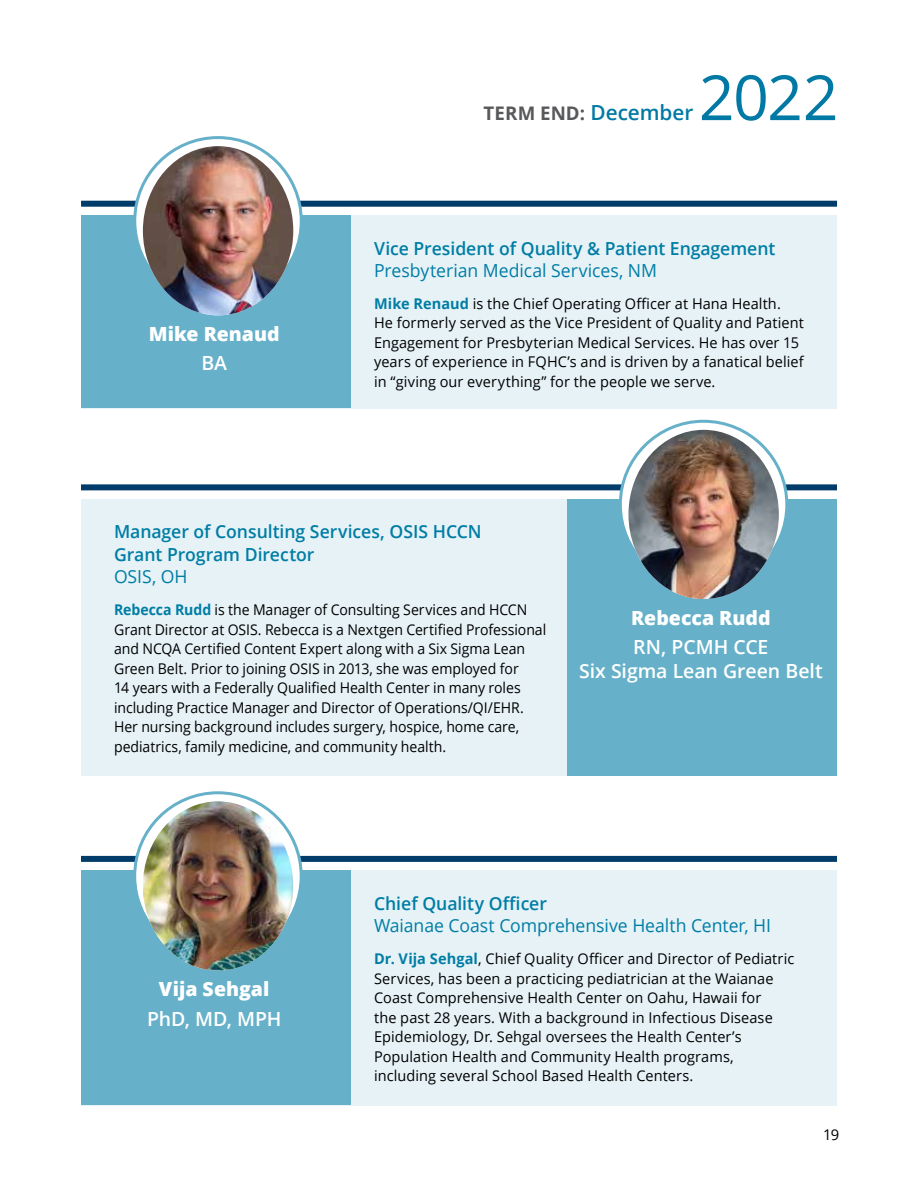
<style>
.page{position:relative;width:918px;height:1188px;background:#fff}
.page>*{position:absolute;margin:0;border:0;box-sizing:border-box;transform-origin:0 0}
.t1{font:62.4px "Open Sans";color:#007aa4}
.t2{font:600 19.5px/24px "Open Sans";letter-spacing:-.005em;color:#fff;text-align:center}
.t3{font:800 19.5px "Open Sans";color:#fff}
.t4{font:700 18.75px "Open Sans";letter-spacing:.005em;color:#58595b}
.t5{font:600 18px/22.5px "Open Sans";letter-spacing:-.005em;color:#007da5}
.t6{font:18px "Open Sans";letter-spacing:-.005em;color:#007da5}
.t7{font:14.85px/19.5px "Open Sans";letter-spacing:.005em;color:#000}
.t8{font:14.85px/19.5px "Open Sans";letter-spacing:.005em;color:#000;scale:.95 1}
.s1{font-weight:600;font-size:20.85px;color:#007aa4}
.s2{font-weight:700;color:#007da5}
</style>
<div class="page">
<div style="left:81px;top:201px;width:756px;height:6px;background:#003c6a"></div>
<div style="left:81px;top:215px;width:756px;height:193px;background:#e6f2f6"></div>
<div style="left:81px;top:215px;width:270px;height:193px;background:#66b1c9"></div>
<svg style="left:135px;top:138px;width:166px;height:166px"></svg>
<img style="left:143px;top:146px;width:150px;height:169px">
<div style="left:81px;top:484px;width:756px;height:6px;background:#003c6a"></div>
<div style="left:81px;top:499px;width:756px;height:277px;background:#e6f2f6"></div>
<div style="left:567px;top:499px;width:270px;height:277px;background:#66b1c9"></div>
<svg style="left:620px;top:421px;width:167px;height:167px"></svg>
<img style="left:628px;top:430px;width:151px;height:169px">
<div style="left:81px;top:856px;width:756px;height:6px;background:#003c6a"></div>
<div style="left:81px;top:870px;width:756px;height:235px;background:#e6f2f6"></div>
<div style="left:81px;top:871px;width:270px;height:234px;background:#66b1c9"></div>
<svg style="left:135px;top:793px;width:166px;height:166px"></svg>
<img style="left:143px;top:801px;width:150px;height:170px">
<h2 class="t3" style="left:149px;top:319px;width:132px">Mike Renaud</h2>
<h2 class="t2" style="left:201px;top:351px;width:27px">BA</h2>
<p class="t4" style="left:484px;top:100px;width:211px">TERM END: <span class="s1">December</span></p>
<h1 class="t1" style="left:699px;top:55px;width:141px">2022</h1>
<p class="t5" style="left:374px;top:237px;width:403px">Vice President of Quality &amp; Patient Engagement</p>
<p class="t6" style="left:374px;top:258px;width:284px">Presbyterian Medical Services, NM</p>
<p class="t7" style="left:374px;top:293px;width:431px"><span class="s2">Mike Renaud</span> is the Chief Operating Officer at Hana Health.<br>He formerly served as the Vice President of Quality and Patient Engagement for Presbyterian Medical Services. He has over 15 years of experience in FQHC’s and is driven by a fanatical belief in “giving our everything” for the people we serve.</p>
<p class="t5" style="left:114px;top:520px;width:369px">Manager of Consulting Services, OSIS HCCN<br>Grant Program Director</p>
<p class="t6" style="left:114px;top:565px;width:75px">OSIS, OH</p>
<p class="t8" style="left:114px;top:600px;width:456px"><span class="s2">Rebecca Rudd</span> is the Manager of Consulting Services and HCCN Grant Director at OSIS. Rebecca is a Nextgen Certified Professional and NCQA Certified Content Expert along with a Six Sigma Lean Green Belt. Prior to joining OSIS in 2013, she was employed for<br>14 years with a Federally Qualified Health Center in many roles including Practice Manager and Director of Operations/QI/EHR.<br>Her nursing background includes surgery, hospice, home care, pediatrics, family medicine, and community health.</p>
<h2 class="t3" style="left:631px;top:603px;width:141px">Rebecca Rudd</h2>
<h2 class="t2" style="left:579px;top:635px;width:245px">RN, PCMH CCE<br>Six Sigma Lean Green Belt</h2>
<h2 class="t3" style="left:159px;top:974px;width:112px">Vija Sehgal</h2>
<h2 class="t2" style="left:147px;top:1006px;width:136px">PhD, MD, MPH</h2>
<p class="t5" style="left:374px;top:892px;width:174px">Chief Quality Officer</p>
<p class="t6" style="left:374px;top:914px;width:399px">Waianae Coast Comprehensive Health Center, HI</p>
<p class="t7" style="left:374px;top:949px;width:422px"><span class="s2">Dr. Vija Sehgal</span>, Chief Quality Officer and Director of Pediatric Services, has been a practicing pediatrician at the Waianae Coast Comprehensive Health Center on Oahu, Hawaii for<br>the past 28 years. With a background in Infectious Disease Epidemiology, Dr. Sehgal oversees the Health Center’s Population Health and Community Health programs, including several School Based Health Centers.</p>
<p class="t7" style="left:823px;top:1124px;width:18px">19</p>
</div>
